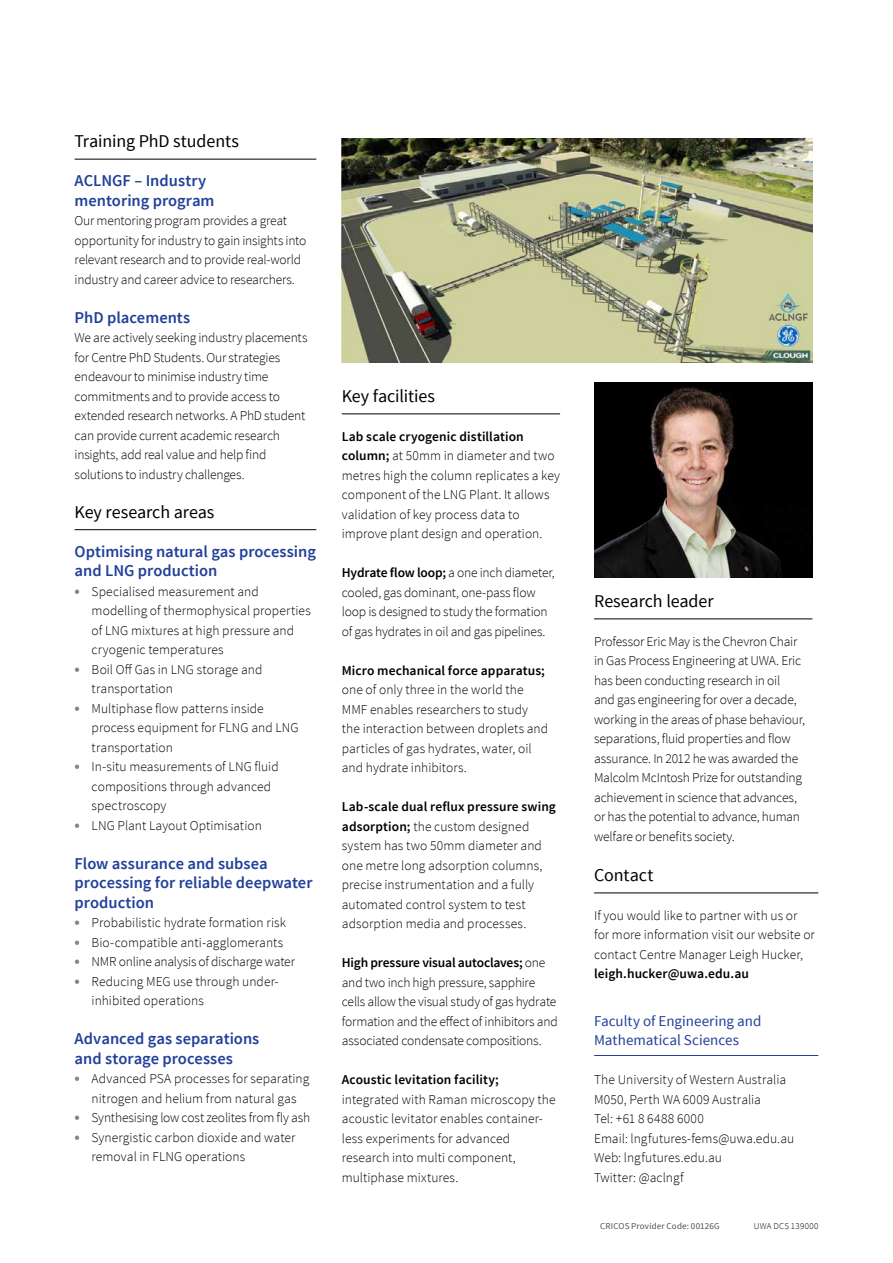
<style>
.page{position:relative;width:893px;height:1263px;background:#fff}
.page>*{position:absolute;margin:0;border:0;box-sizing:border-box;transform-origin:0 0}
.t1{font:18px "Source Sans Pro";letter-spacing:-.005em;color:#000}
.t2{font:600 16.5px/19.5px "Source Sans Pro";color:#21409a}
.t3{font:15px/19.5px "Source Sans Pro";color:#21409a}
.t4{font:300 13.5px/19.5px "Source Sans Pro";color:#000}
.t5{font:600 13.5px "Source Sans Pro";letter-spacing:.005em;color:#000}
.t6{font:300 13.5px "Source Sans Pro";letter-spacing:-.02em;color:#000}
.t7{font:9px "Source Sans Pro";letter-spacing:.02em;color:#4d4d4f}
.t8{font:300 9px "Source Sans Pro";letter-spacing:.025em;color:#000}
.s1{font-weight:600;font-size:16.5px;color:#808285}
.s2{font-weight:600}
</style>
<div class="page">
<hr style="left:75px;top:159px;width:241px;height:1px;background:#000">
<hr style="left:75px;top:529px;width:241px;height:1px;background:#000">
<hr style="left:342px;top:413px;width:218px;height:1px;background:#000">
<hr style="left:594px;top:618px;width:218px;height:1px;background:#000">
<img style="left:341px;top:139px;width:471px;height:224px">
<hr style="left:594px;top:892px;width:224px;height:1px;background:#000">
<hr style="left:594px;top:1055px;width:224px;height:1px;background:#21409a">
<img style="left:594px;top:382px;width:218px;height:195px">
<h1 class="t1" style="left:75px;top:130px;width:166px">Training PhD students</h1>
<p class="t2" style="left:75px;top:171px;width:141px">ACLNGF – Industry mentoring program</p>
<p class="t4" style="left:75px;top:211px;width:233px">Our mentoring program provides a great opportunity for industry to gain insights into relevant research and to provide real-world industry and career advice to researchers.</p>
<p class="t2" style="left:75px;top:308px;width:117px">PhD placements</p>
<p class="t4" style="left:75px;top:328px;width:234px">We are actively seeking industry placements for Centre PhD Students. Our strategies endeavour to minimise industry time commitments and to provide access to extended research networks. A PhD student can provide current academic research insights, add real value and help find solutions to industry challenges.</p>
<h1 class="t1" style="left:75px;top:500px;width:141px">Key research areas</h1>
<p class="t2" style="left:75px;top:542px;width:243px">Optimising natural gas processing and LNG production</p>
<p class="t4" style="left:92px;top:581px;width:221px;text-indent:-17px"><span class="s1">•</span> Specialised measurement and modelling of thermophysical properties of LNG mixtures at high pressure and cryogenic temperatures</p>
<p class="t4" style="left:92px;top:659px;width:172px;text-indent:-17px"><span class="s1">•</span> Boil Off Gas in LNG storage and transportation</p>
<p class="t4" style="left:92px;top:698px;width:209px;text-indent:-17px"><span class="s1">•</span> Multiphase flow patterns inside process equipment for FLNG and LNG transportation</p>
<p class="t4" style="left:92px;top:757px;width:189px;text-indent:-17px"><span class="s1">•</span> In-situ measurements of LNG fluid compositions through advanced spectroscopy</p>
<p class="t4" style="left:75px;top:815px;width:189px"><span class="s1">•</span> LNG Plant Layout Optimisation</p>
<p class="t2" style="left:75px;top:854px;width:239px">Flow assurance and subsea processing for reliable deepwater production</p>
<p class="t4" style="left:75px;top:913px;width:213px"><span class="s1">•</span> Probabilistic hydrate formation risk</p>
<p class="t4" style="left:75px;top:932px;width:210px"><span class="s1">•</span> Bio-compatible anti-agglomerants</p>
<p class="t6" style="left:75px;top:953px;width:222px"><span class="s1">•</span> NMR online analysis of discharge water</p>
<p class="t4" style="left:92px;top:971px;width:189px;text-indent:-17px"><span class="s1">•</span> Reducing MEG use through under&shy;inhibited operations</p>
<p class="t2" style="left:75px;top:1029px;width:186px">Advanced gas separations and storage processes</p>
<p class="t4" style="left:75px;top:1069px;width:236px;text-align:center"><span class="s1">•</span> Advanced PSA processes for separating nitrogen and helium from natural gas</p>
<p class="t4" style="left:75px;top:1108px;width:237px"><span class="s1">•</span> Synthesising low cost zeolites from fly ash</p>
<p class="t4" style="left:92px;top:1127px;width:205px;text-indent:-17px"><span class="s1">•</span> Synergistic carbon dioxide and water removal in FLNG operations</p>
<h1 class="t1" style="left:342px;top:385px;width:95px">Key facilities</h1>
<p class="t4" style="left:342px;top:427px;width:220px"><span class="s2">Lab scale cryogenic distillation column;</span> at 50mm in diameter and two metres high the column replicates a key component of the LNG Plant. It allows validation of key process data to improve plant design and operation.</p>
<p class="t4" style="left:342px;top:563px;width:215px"><span class="s2">Hydrate flow loop;</span> a one inch diameter, cooled, gas dominant, one-pass flow loop is designed to study the formation of gas hydrates in oil and gas pipelines.</p>
<p class="t5" style="left:342px;top:662px;width:205px">Micro mechanical force apparatus;</p>
<p class="t4" style="left:342px;top:680px;width:208px">one of only three in the world the MMF enables researchers to study the interaction between droplets and particles of gas hydrates, water, oil and hydrate inhibitors.</p>
<p class="t4" style="left:342px;top:797px;width:216px"><span class="s2">Lab-scale dual reflux pressure swing adsorption;</span> the custom designed system has two 50mm diameter and one metre long adsorption columns, precise instrumentation and a fully automated control system to test adsorption media and processes.</p>
<p class="t4" style="left:342px;top:953px;width:217px"><span class="s2">High pressure visual autoclaves;</span> one and two inch high pressure, sapphire cells allow the visual study of gas hydrate formation and the effect of inhibitors and associated condensate compositions.</p>
<p class="t5" style="left:342px;top:1071px;width:159px">Acoustic levitation facility;</p>
<p class="t4" style="left:342px;top:1089px;width:215px">integrated with Raman microscopy the acoustic levitator enables container&shy;less experiments for advanced research into multi component, multiphase mixtures.</p>
<h1 class="t1" style="left:594px;top:590px;width:121px">Research leader</h1>
<p class="t4" style="left:594px;top:632px;width:212px">Professor Eric May is the Chevron Chair in Gas Process Engineering at UWA. Eric has been conducting research in oil<br>and gas engineering for over a decade, working in the areas of phase behaviour, separations, fluid properties and flow assurance. In 2012 he was awarded the Malcolm McIntosh Prize for outstanding achievement in science that advances, or has the potential to advance, human welfare or benefits society.</p>
<h1 class="t1" style="left:594px;top:864px;width:61px">Contact</h1>
<p class="t4" style="left:594px;top:906px;width:222px">If you would like to partner with us or for more information visit our website or contact Centre Manager Leigh Hucker,</p>
<p class="t5" style="left:594px;top:965px;width:156px">leigh.hucker@uwa.edu.au</p>
<p class="t3" style="left:594px;top:1011px;width:169px">Faculty of Engineering and<br>Mathematical Sciences</p>
<p class="t4" style="left:594px;top:1070px;width:202px">The University of Western Australia<br>M050, Perth WA 6009 Australia<br>Tel: +61 8 6488 6000<br>Email: lngfutures-fems@uwa.edu.au<br>Web: lngfutures.edu.au<br>Twitter: @aclngf</p>
<p class="t7" style="left:600px;top:1220px;width:121px">CRICOS Provider Code: 00126G</p>
<p class="t8" style="left:754px;top:1220px;width:66px">UWA DCS 139000</p>
</div>
